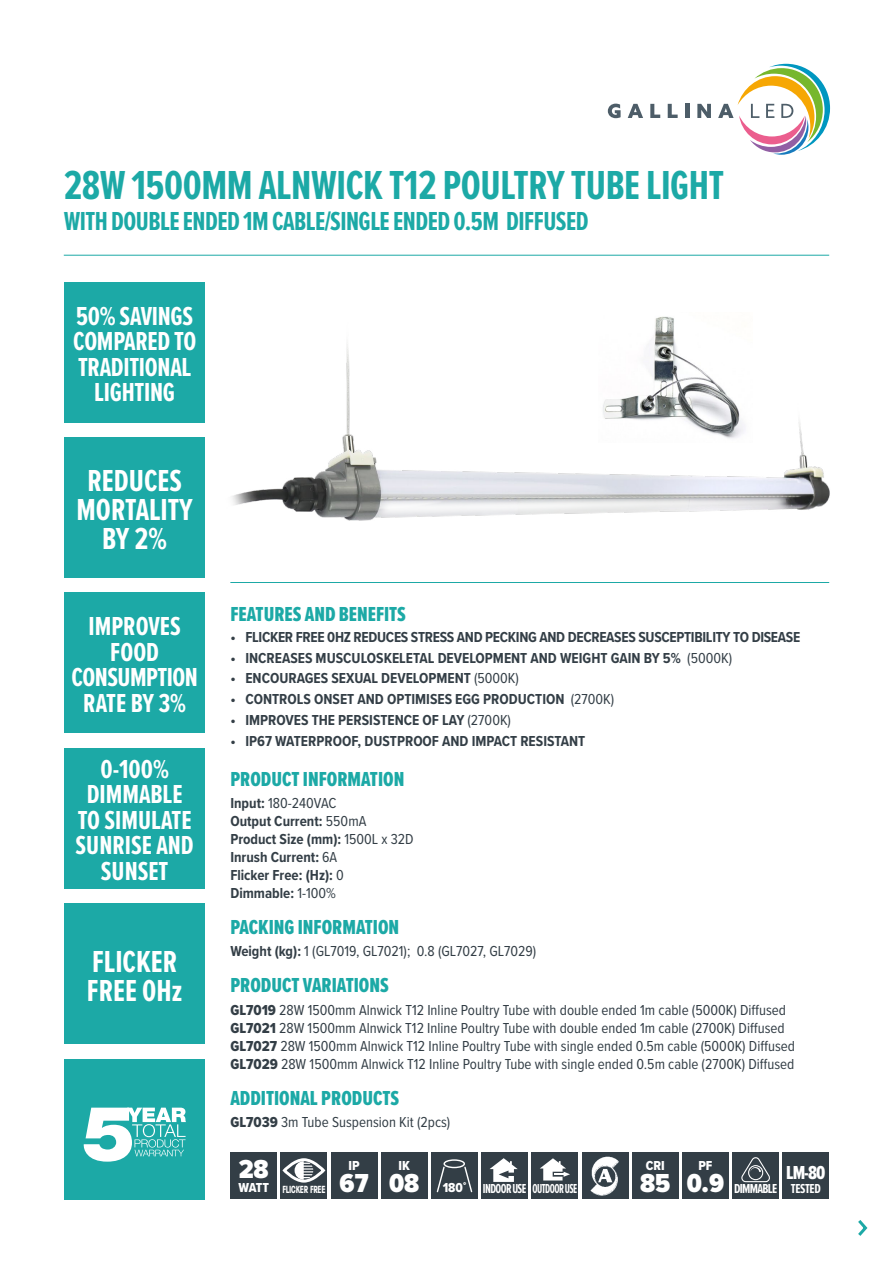
<style>
.page{position:relative;width:893px;height:1263px;background:#fff}
.page>*{position:absolute;margin:0;border:0;box-sizing:border-box;transform-origin:0 0}
.t1{font:700 42px "Proxima Nova Ex Cn";letter-spacing:-.01em;color:#1ca9a6}
.t2{font:700 31.5px/28.5px "Proxima Nova Ex Cn";color:#fff;text-align:center}
.t3{font:700 27px/25.5px "Proxima Nova Ex Cn";letter-spacing:-.01em;color:#fff;text-align:center}
.t4{font:700 27px "Proxima Nova Ex Cn";letter-spacing:-.02em;color:#1ca9a6}
.t5{font:900 27px "Proxima Nova Cond";color:#fff}
.t6{font:21px "Proxima Nova Ex Cn Extrabld";color:#1ca9a6}
.t7{font:19.5px "Proxima Nova Ex Cn Extrabld";color:#fff}
.t8{font:15px/18px "Proxima Nova Cond";color:#333e46}
.t9{font:700 15px/18px "Proxima Nova Cond";color:#333e46}
.t10{font:700 15px "Proxima Nova Cond";letter-spacing:-.02em;color:#333e46}
.t11{font:700 13.5px "Proxima Nova Ex Cn";letter-spacing:-.05em;color:#fff;scale:.9 1}
.t12{font:13.5px "Proxima Nova Cond Extrabld";color:#fff}
.t13{font:700 13.5px "Proxima Nova Ex Cn";letter-spacing:-.05em;color:#fff}
.t14{font:700 condensed 9.9px "Avant Garde IT Cby BT";letter-spacing:-.025em;color:#fff;scale:.8 1}
.s1{font-weight:400}
.s2{font-weight:700}
.s3{font-family:"Proxima Nova Cond Extrabld"}
</style>
<div class="page">
<div style="left:65px;top:1059px;width:140px;height:140px;background:#1ca9a6"></div>
<hr style="left:64px;top:255px;width:765px;height:1px;background:#1ca9a6">
<svg style="left:858px;top:1220px;width:10px;height:16px"></svg>
<svg style="left:608px;top:104px;width:13px;height:14px"></svg>
<svg style="left:628px;top:104px;width:15px;height:14px"></svg>
<svg style="left:650px;top:104px;width:10px;height:14px"></svg>
<svg style="left:668px;top:104px;width:10px;height:14px"></svg>
<div style="left:685px;top:104px;width:5px;height:14px;background:#4d5d68"></div>
<svg style="left:697px;top:104px;width:14px;height:14px"></svg>
<svg style="left:718px;top:64px;width:112px;height:91px"></svg>
<svg style="left:83px;top:1108px;width:103px;height:54px"></svg>
<div style="left:65px;top:282px;width:140px;height:140px;background:#1ca9a6"></div>
<div style="left:65px;top:437px;width:140px;height:141px;background:#1ca9a6"></div>
<div style="left:65px;top:593px;width:140px;height:140px;background:#1ca9a6"></div>
<div style="left:65px;top:748px;width:140px;height:140px;background:#1ca9a6"></div>
<div style="left:65px;top:903px;width:140px;height:141px;background:#1ca9a6"></div>
<img style="left:145px;top:344px;width:685px;height:239px">
<img style="left:599px;top:316px;width:153px;height:127px">
<hr style="left:230px;top:582px;width:599px;height:1px;background:#1ca9a6">
<svg style="left:230px;top:1152px;width:599px;height:47px;background:#4d575e"></svg>
<h1 class="t1" style="left:64px;top:154px;width:662px">28W 1500MM ALNWICK T12 POULTRY TUBE LIGHT</h1>
<h3 class="t4" style="left:64px;top:201px;width:526px">WITH DOUBLE ENDED 1M CABLE/SINGLE ENDED 0.5M DIFFUSED</h3>
<h3 class="t3" style="left:73px;top:302px;width:125px">50% SAVINGS<br>COMPARED TO<br>TRADITIONAL<br>LIGHTING</h3>
<h2 class="t2" style="left:77px;top:466px;width:118px">REDUCES<br>MORTALITY<br>BY 2%</h2>
<h3 class="t3" style="left:71px;top:613px;width:128px">IMPROVES<br>FOOD<br>CONSUMPTION<br>RATE BY 3%</h3>
<h3 class="t3" style="left:76px;top:756px;width:120px">0-100%<br>DIMMABLE<br>TO SIMULATE<br>SUNRISE AND<br>SUNSET</h3>
<h2 class="t2" style="left:87px;top:947px;width:97px;text-align:left">FLICKER<br>FREE 0Hz</h2>
<h3 class="t6" style="left:230px;top:599px;width:177px">FEATURES AND BENEFITS</h3>
<p class="t10" style="left:230px;top:626px;width:571px">• FLICKER FREE 0HZ REDUCES STRESS AND PECKING AND DECREASES SUSCEPTIBILITY TO DISEASE</p>
<p class="t9" style="left:230px;top:648px;width:503px">• INCREASES MUSCULOSKELETAL DEVELOPMENT AND WEIGHT GAIN BY 5% <span class="s1">(5000K)</span></p>
<p class="t9" style="left:230px;top:669px;width:290px">• ENCOURAGES SEXUAL DEVELOPMENT <span class="s1">(5000K)</span></p>
<p class="t9" style="left:230px;top:690px;width:385px">• CONTROLS ONSET AND OPTIMISES EGG PRODUCTION <span class="s1">(2700K)</span></p>
<p class="t9" style="left:230px;top:710px;width:282px">• IMPROVES THE PERSISTENCE OF LAY <span class="s1">(2700K)</span></p>
<p class="t9" style="left:230px;top:731px;width:356px">• IP67 WATERPROOF, DUSTPROOF AND IMPACT RESISTANT</p>
<h3 class="t6" style="left:230px;top:764px;width:175px">PRODUCT INFORMATION</h3>
<p class="t9" style="left:230px;top:794px;width:185px">Input: <span class="s1">180-240VAC<br></span>Output Current: <span class="s1">550mA<br></span>Product Size (mm): <span class="s1">1500L x 32D<br></span>Inrush Current: <span class="s1">6A<br></span>Flicker Free: (Hz): <span class="s1">0<br></span>Dimmable: <span class="s1">1-100%</span></p>
<h3 class="t6" style="left:230px;top:912px;width:170px">PACKING INFORMATION</h3>
<p class="t8" style="left:230px;top:942px;width:307px"><span class="s2">Weight (kg):</span> 1 (GL7019, GL7021); 0.8 (GL7027, GL7029)</p>
<h3 class="t6" style="left:230px;top:970px;width:160px">PRODUCT VARIATIONS</h3>
<p class="t8" style="left:230px;top:1000px;width:566px"><span class="s3">GL7019</span> 28W 1500mm Alnwick T12 Inline Poultry Tube with double ended 1m cable (5000K) Diffused <span class="s3">GL7021</span> 28W 1500mm Alnwick T12 Inline Poultry Tube with double ended 1m cable (2700K) Diffused <span class="s3">GL7027</span> 28W 1500mm Alnwick T12 Inline Poultry Tube with single ended 0.5m cable (5000K) Diffused <span class="s3">GL7029</span> 28W 1500mm Alnwick T12 Inline Poultry Tube with single ended 0.5m cable (2700K) Diffused</p>
<h3 class="t6" style="left:230px;top:1082px;width:170px">ADDITIONAL PRODUCTS</h3>
<p class="t8" style="left:230px;top:1112px;width:221px"><span class="s3">GL7039</span> 3m Tube Suspension Kit (2pcs)</p>
<h3 class="t5" style="left:239px;top:1149px;width:32px">28</h3>
<p class="t12" style="left:238px;top:1178px;width:32px">WATT</p>
<p class="t14" style="left:282px;top:1184px;width:55px">FLICKER FREE</p>
<p class="t12" style="left:349px;top:1155px;width:13px">IP</p>
<h3 class="t5" style="left:340px;top:1163px;width:30px">67</h3>
<p class="t12" style="left:399px;top:1155px;width:13px">IK</p>
<h3 class="t5" style="left:389px;top:1163px;width:32px">08</h3>
<p class="t12" style="left:443px;top:1178px;width:25px">180˚</p>
<p class="t11" style="left:483px;top:1179px;width:106px">INDOOR USE OUTDOOR USE</p>
<p class="t12" style="left:646px;top:1155px;width:21px">CRI</p>
<h3 class="t5" style="left:640px;top:1163px;width:32px">85</h3>
<p class="t12" style="left:698px;top:1155px;width:16px">PF</p>
<h3 class="t5" style="left:687px;top:1163px;width:39px">0.9</h3>
<h3 class="t7" style="left:786px;top:1159px;width:41px">LM-80</h3>
<p class="t13" style="left:734px;top:1179px;width:88px">DIMMABLE TESTED</p>
</div>
